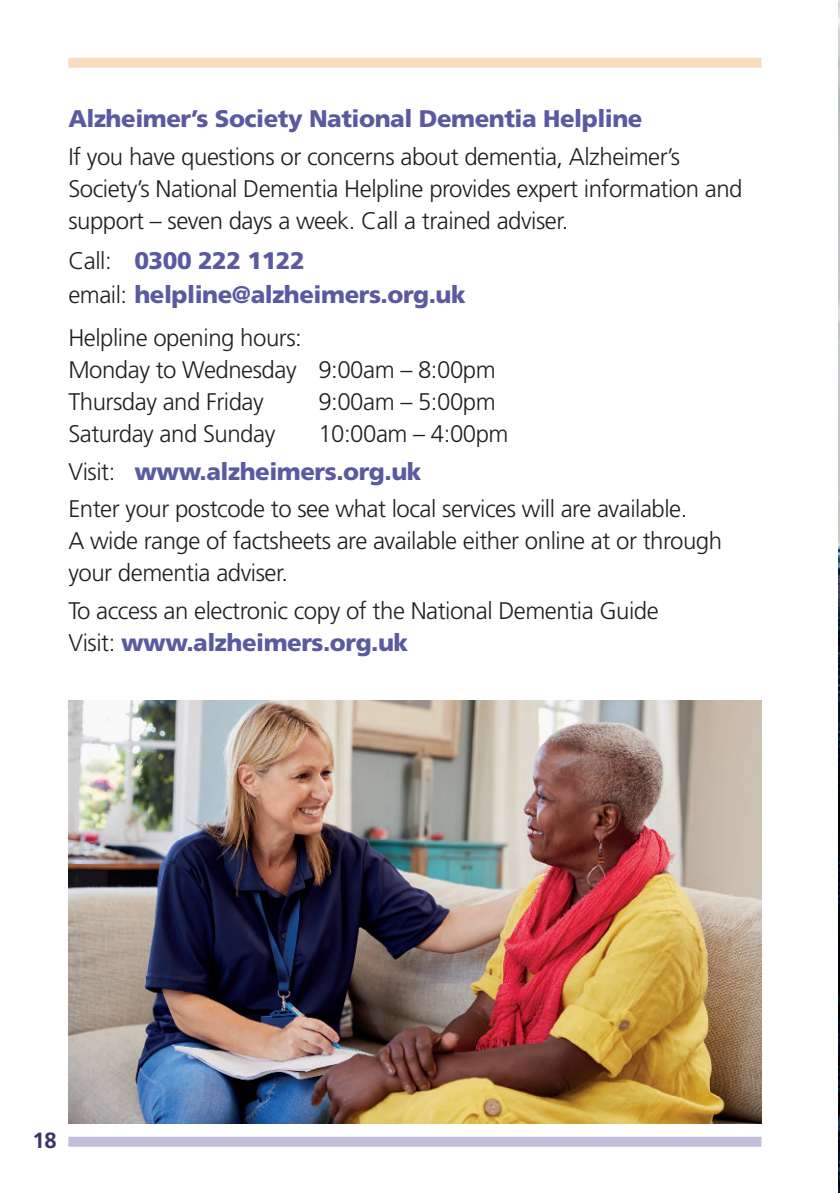
<style>
.page{position:relative;width:840px;height:1193px;background:#fff}
.page>*{position:absolute;margin:0;border:0;box-sizing:border-box;transform-origin:0 0}
.t1{font:300 24px/32px "Frutiger LT";letter-spacing:-.02em;color:#231f20}
.t2{font:900 24px/34px "Frutiger LT";letter-spacing:-.02em;color:#5a5aa1}
.t3{font:700 22px "Frutiger LT";color:#3a376c}
.s1{font-weight:300;color:#231f20}
.s2{font-weight:900;color:#5a5aa1}
</style>
<div class="page">
<div style="left:68px;top:58px;width:693px;height:10px;background:#f9dcbc"></div>
<div style="left:68px;top:1136px;width:693px;height:10px;background:#c1bedb"></div>
<img style="left:68px;top:700px;width:693px;height:423px">
<img style="left:839px;top:2px;width:1px;height:1188px">
<p class="t2" style="left:68px;top:102px;width:576px">Alzheimer’s Society National Dementia Helpline</p>
<p class="t1" style="left:68px;top:141px;width:676px">If you have questions or concerns about dementia, Alzheimer’s<br>Society’s National Dementia Helpline provides expert information and support – seven days a week. Call a trained adviser.</p>
<p class="t2" style="left:68px;top:243px;width:399px"><span class="s1">Call:</span> 0300 222 1122<br><span class="s1">email:</span> helpline@alzheimers.org.uk</p>
<p class="t1" style="left:68px;top:322px;width:429px">Helpline opening hours:<br>Monday to Wednesday 9:00am – 8:00pm<br>Thursday and Friday</p>
<p class="t1" style="left:318px;top:386px;width:179px">9:00am – 5:00pm</p>
<p class="t1" style="left:68px;top:418px;width:208px">Saturday and Sunday</p>
<p class="t1" style="left:68px;top:415px;width:621px;line-height:37.6px;text-indent:250px">10:00am – 4:00pm<br>Visit: <span class="s2">www.alzheimers.org.uk<br></span>Enter your postcode to see what local services will are available.</p>
<p class="t1" style="left:68px;top:525px;width:655px">A wide range of factsheets are available either online at or through your dementia adviser.</p>
<p class="t1" style="left:68px;top:595px;width:592px">To access an electronic copy of the National Dementia Guide<br>Visit: <span class="s2">www.alzheimers.org.uk</span></p>
<p class="t3" style="left:32px;top:1127px;width:26px">18</p>
</div>
